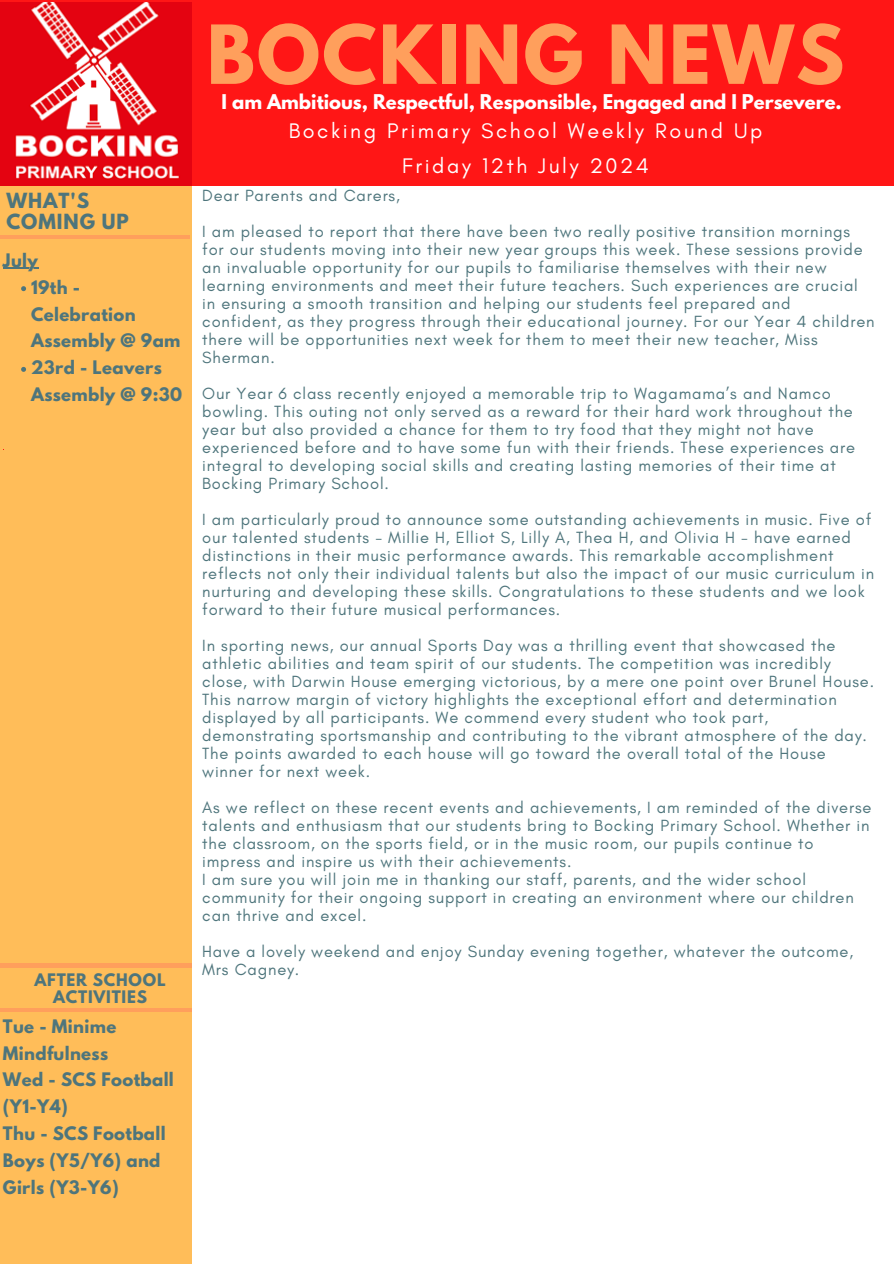
<style>
.page{position:relative;width:894px;height:1264px;background:#fff}
.page>*{position:absolute;margin:0;border:0;box-sizing:border-box;transform-origin:0 0}
.t1{font:700 72px "League Spartan";letter-spacing:.03em;color:#ff9f5c}
.t2{font:21.45px/34.8px "Glacial Indifference";letter-spacing:.12em;color:#fff;text-align:center}
.t3{font:700 18.45px/21px "League Spartan";letter-spacing:.05em;color:#4e757c}
.t4{font:700 18px "League Spartan";color:#fff}
.t5{font:16.5px/18px "Glacial Indifference";letter-spacing:.05em;color:#4e757c}
.t6{font:700 16.5px/26.8px "League Spartan";letter-spacing:.02em;color:#4e757c}
.t7{font:700 15.3px/16.6px "League Spartan";letter-spacing:.05em;color:#4e757c;text-align:center}
</style>
<div class="page">
<div style="left:0;top:0;width:893px;height:185px;background:#ff1616"></div>
<div style="left:0;top:178px;width:191px;height:1085px;background:#ffbd59"></div>
<hr style="left:0;top:235px;width:190px;height:4px;background:#ff9f5c">
<img style="left:0;top:3px;width:191px;height:183px">
<hr style="left:0;top:1008px;width:191px;height:3px;background:#ff9f5c">
<hr style="left:0;top:963px;width:191px;height:4px;background:#ff9f5c">
<hr style="left:3px;top:267px;width:35px;height:2px;background:#4e757c">
<svg style="left:21px;top:286px;width:5px;height:5px"></svg>
<svg style="left:21px;top:367px;width:5px;height:5px"></svg>
<p class="t3" style="left:6px;top:192px;width:124px">WHAT'S<br>COMING UP</p>
<h5 class="t6" style="left:3px;top:249px;width:36px">July</h5>
<p class="t6" style="left:31px;top:276px;width:151px">19th -<br>Celebration<br>Assembly @ 9am</p>
<p class="t6" style="left:31px;top:356px;width:152px">23rd - Leavers<br>Assembly @ 9:30</p>
<p class="t7" style="left:34px;top:973px;width:133px">AFTER SCHOOL<br>ACTIVITIES</p>
<p class="t6" style="left:3px;top:1014px;width:172px">Tue - Minime<br>Mindfulness<br>Wed - SCS Football (Y1-Y4)<br>Thu - SCS Football<br>Boys (Y5/Y6) and<br>Girls (Y3-Y6)</p>
<p class="t1" style="left:207px;top:19px;width:639px">BOCKING NEWS</p>
<p class="t2" style="left:288px;top:113px;width:475px">Bocking Primary School Weekly Round Up<br>Friday 12th July 2024</p>
<p class="t4" style="left:221px;top:92px;width:621px">I am Ambitious, Respectful, Responsible, Engaged and I Persevere.</p>
<p class="t5" style="left:202px;top:186px;width:199px">Dear Parents and Carers,</p>
<h1 class="t5" style="left:202px;top:222px;width:673px">I am pleased to report that there have been two really positive transition mornings for our students moving into their new year groups this week. These sessions provide an invaluable opportunity for our pupils to familiarise themselves with their new learning environments and meet their future teachers. Such experiences are crucial in ensuring a smooth transition and helping our students feel prepared and<br>confident, as they progress through their educational journey. For our Year 4 children there will be opportunities next week for them to meet their new teacher, Miss Sherman.</h1>
<h2 class="t5" style="left:202px;top:384px;width:654px">Our Year 6 class recently enjoyed a memorable trip to Wagamama’s and Namco bowling. This outing not only served as a reward for their hard work throughout the year but also provided a chance for them to try food that they might not have experienced before and to have some fun with their friends. These experiences are integral to developing social skills and creating lasting memories of their time at Bocking Primary School.</h2>
<h4 class="t5" style="left:202px;top:510px;width:673px">I am particularly proud to announce some outstanding achievements in music. Five of our talented students - Millie H, Elliot S, Lilly A, Thea H, and Olivia H - have earned distinctions in their music performance awards. This remarkable accomplishment reflects not only their individual talents but also the impact of our music curriculum in nurturing and developing these skills. Congratulations to these students and we look forward to their future musical performances.</h4>
<p class="t5" style="left:202px;top:636px;width:673px">In sporting news, our annual Sports Day was a thrilling event that showcased the athletic abilities and team spirit of our students. The competition was incredibly close, with Darwin House emerging victorious, by a mere one point over Brunel House.<br>This narrow margin of victory highlights the exceptional effort and determination displayed by all participants. We commend every student who took part, demonstrating sportsmanship and contributing to the vibrant atmosphere of the day.<br>The points awarded to each house will go toward the overall total of the House winner for next week.</p>
<h3 class="t5" style="left:202px;top:798px;width:670px">As we reflect on these recent events and achievements, I am reminded of the diverse talents and enthusiasm that our students bring to Bocking Primary School. Whether in the classroom, on the sports field, or in the music room, our pupils continue to impress and inspire us with their achievements.</h3>
<p class="t5" style="left:202px;top:870px;width:653px">I am sure you will join me in thanking our staff, parents, and the wider school community for their ongoing support in creating an environment where our children can thrive and excel.</p>
<h6 class="t5" style="left:202px;top:942px;width:652px">Have a lovely weekend and enjoy Sunday evening together, whatever the outcome,</h6>
<p class="t5" style="left:202px;top:960px;width:99px">Mrs Cagney.</p>
</div>
